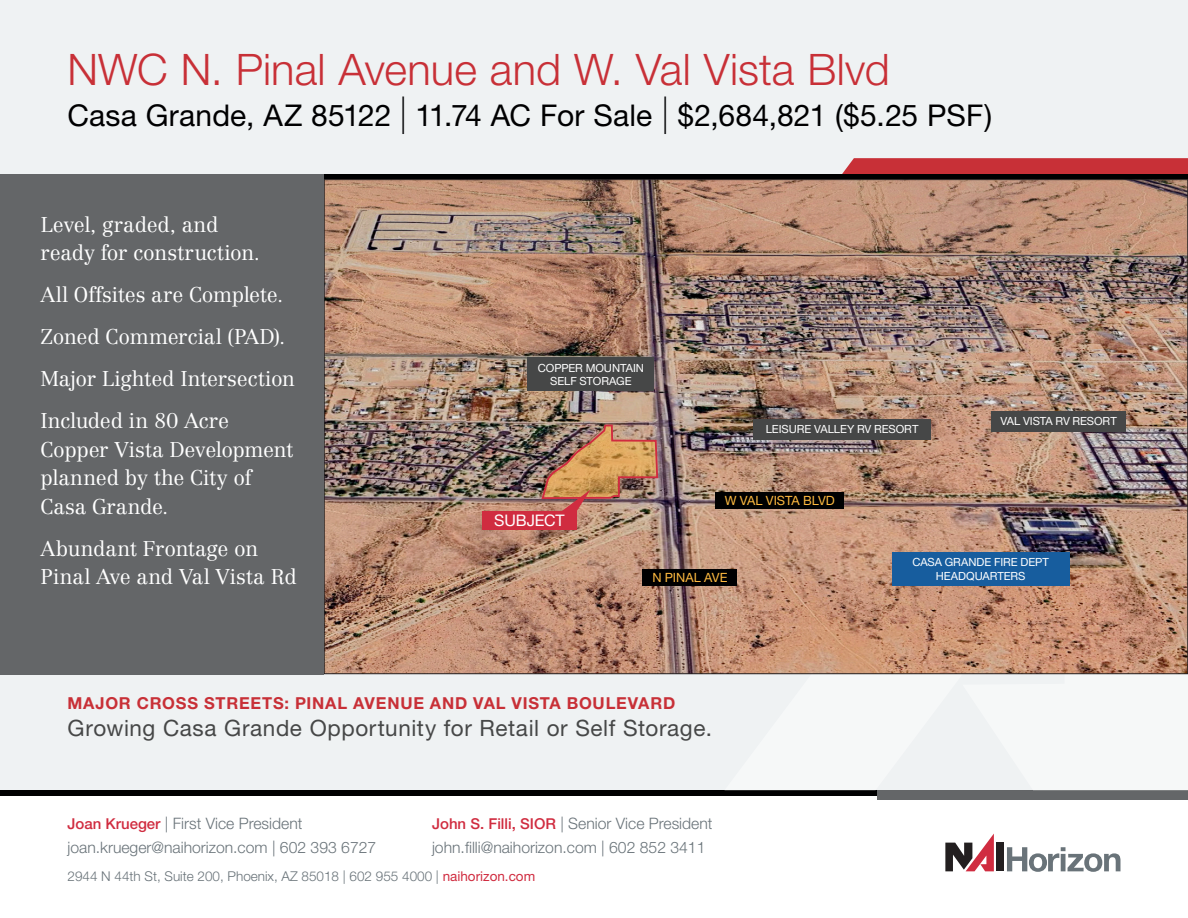
<style>
.page{position:relative;width:1188px;height:918px;background:#fff}
.page>*{position:absolute;margin:0;border:0;box-sizing:border-box;transform-origin:0 0}
.t1{font:300 43.5px "Helvetica Neue LT Std";color:#c83037}
.t2{font:30px "Helvetica Neue LT Std";letter-spacing:.005em;color:#000001}
.Chart_text{font:22.5px "Helvetica Neue LT Std";letter-spacing:.025em;color:#464747}
.Page_Subheads{font:300 21px/28.5px "Centennial LT Std";letter-spacing:-.01em;color:#fff}
.Chart_text-2{font:700 16.5px "Helvetica Neue LT Std";letter-spacing:.05em;color:#c83037}
.Street_Names{font:15.9px "Helvetica Neue LT Std";letter-spacing:-.01em;color:#fff}
.t3{font:300 15.75px/24px "Helvetica Neue LT Std";color:#697379}
.t4{font:300 13.5px "Helvetica Neue LT Std";color:#697379}
.Street_Names-2{font:12.75px "Helvetica Neue LT Std";color:#fdb940}
.Location_Labels{font:11.25px/13.2px "Helvetica Neue LT Std";letter-spacing:-.005em;color:#fff;text-align:center}
.s1{font-weight:100;font-size:37.5px}
.s2{font-weight:500;font-size:15px;color:#d02c40}
.s3{font-weight:400;color:#d02c40}
</style>
<div class="page">
<div style="left:0;top:0;width:1188px;height:796px;background:#eff2f3"></div>
<div style="left:0;top:790px;width:908px;height:6px;background:#000001"></div>
<div style="left:996px;top:843px;width:8px;height:28px;background:#231f20"></div>
<svg style="left:945px;top:834px;width:49px;height:37px"></svg>
<svg style="left:1007px;top:847px;width:113px;height:25px"></svg>
<div style="left:878px;top:790px;width:310px;height:10px;background:#646668"></div>
<div style="left:0;top:174px;width:1188px;height:5px;background:#000001"></div>
<img style="left:326px;top:181px;width:860px;height:491px">
<div style="left:0;top:174px;width:324px;height:500px;background:#646668"></div>
<svg style="left:842px;top:158px;width:346px;height:16px;background:#c9353c"></svg>
<div style="left:482px;top:511px;width:95px;height:19px;background:#d02c40"></div>
<img style="left:540px;top:423px;width:119px;height:88px">
<div style="left:892px;top:552px;width:177px;height:34px;background:#175d9e"></div>
<div style="left:528px;top:357px;width:126px;height:34px;background:#464747"></div>
<div style="left:754px;top:419px;width:177px;height:20px;background:#464747"></div>
<div style="left:991px;top:411px;width:135px;height:20px;background:#464747"></div>
<div style="left:716px;top:492px;width:128px;height:17px;background:#000001"></div>
<div style="left:643px;top:569px;width:94px;height:16px;background:#000001"></div>
<p class="t1" style="left:68px;top:43px;width:824px">NWC N. Pinal Avenue and W. Val Vista Blvd</p>
<p class="t2" style="left:68px;top:97px;width:926px">Casa Grande, AZ 85122 <span class="s1">|</span> 11.74 AC For Sale <span class="s1">|</span> $2,684,821 ($5.25 PSF)</p>
<p class="Page_Subheads" style="left:40px;top:210px;width:221px">Level, graded, and ready for construction.</p>
<p class="Page_Subheads" style="left:40px;top:281px;width:244px">All Offsites are Complete.</p>
<p class="Page_Subheads" style="left:40px;top:323px;width:246px">Zoned Commercial (PAD).</p>
<p class="Page_Subheads" style="left:40px;top:365px;width:256px">Major Lighted Intersection</p>
<p class="Page_Subheads" style="left:40px;top:407px;width:254px">Included in 80 Acre<br>Copper Vista Development planned by the City of<br>Casa Grande.</p>
<p class="Page_Subheads" style="left:40px;top:534px;width:258px">Abundant Frontage on<br>Pinal Ave and Val Vista Rd</p>
<p class="Location_Labels" style="left:538px;top:361px;width:108px">COPPER MOUNTAIN<br>SELF STORAGE</p>
<p class="Location_Labels" style="left:766px;top:423px;width:154px">LEISURE VALLEY RV RESORT</p>
<p class="Location_Labels" style="left:1000px;top:414px;width:118px">VAL VISTA RV RESORT</p>
<p class="Street_Names" style="left:494px;top:511px;width:72px">SUBJECT</p>
<p class="Street_Names-2" style="left:725px;top:493px;width:112px">W VAL VISTA BLVD</p>
<p class="Street_Names-2" style="left:652px;top:570px;width:77px">N PINAL AVE</p>
<p class="Location_Labels" style="left:912px;top:556px;width:138px">CASA GRANDE FIRE DEPT<br>HEADQUARTERS</p>
<p class="Chart_text-2" style="left:68px;top:693px;width:609px">MAJOR CROSS STREETS: PINAL AVENUE AND VAL VISTA BOULEVARD</p>
<p class="Chart_text" style="left:68px;top:715px;width:646px">Growing Casa Grande Opportunity for Retail or Self Storage.</p>
<p class="t3" style="left:68px;top:812px;width:310px"><span class="s2">Joan Krueger</span> | First Vice President joan.krueger@naihorizon.com | 602 393 6727</p>
<p class="t3" style="left:432px;top:812px;width:282px"><span class="s2">John S. Filli, SIOR</span> | Senior Vice President john.filli@naihorizon.com | 602 852 3411</p>
<p class="t4" style="left:68px;top:868px;width:469px">2944 N 44th St, Suite 200, Phoenix, AZ 85018 | 602 955 4000 | <span class="s3">naihorizon.com</span></p>
</div>
